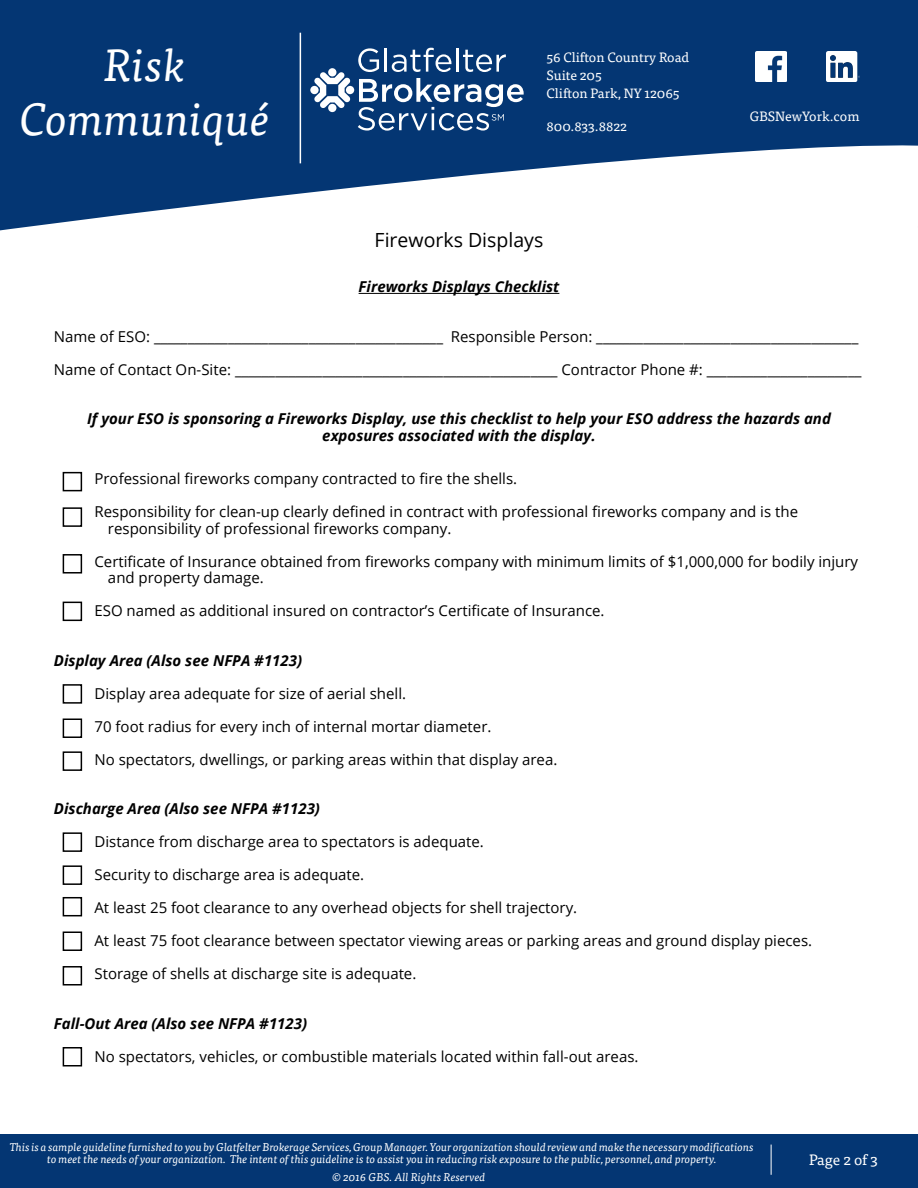
<style>
.page{position:relative;width:918px;height:1188px;background:#fff}
.page>*{position:absolute;margin:0;border:0;box-sizing:border-box;transform-origin:0 0}
.t1{font:italic 45px/54px "Tisa Pro";color:#fff;text-align:center}
.t2{font:19.5px "Open Sans";color:#000}
.t3{font:15px/16.5px "Open Sans";color:#000}
.t4{font:italic 700 15px/16.5px "Open Sans";color:#000;text-align:center}
.t5{font:15px "Tisa Pro";color:#fff}
.t6{font:13.5px/18px "Tisa Pro";color:#fff}
.t7{font:italic 11.25px/12px "Tisa Pro";color:#fff;text-align:center}
</style>
<div class="page">
<svg style="left:0;top:0;width:918px;height:230px;fill:#043673"></svg>
<div style="left:0;top:1134px;width:918px;height:54px;background:#043673"></div>
<img style="left:755px;top:51px;width:31px;height:31px">
<img style="left:826px;top:51px;width:33px;height:31px">
<svg style="left:358px;top:48px;width:21px;height:24px"></svg>
<hr style="left:385px;top:48px;width:2px;height:24px;background:#fff">
<svg style="left:392px;top:48px;width:59px;height:24px"></svg>
<hr style="left:456px;top:48px;width:3px;height:24px;background:#fff">
<svg style="left:463px;top:50px;width:43px;height:22px"></svg>
<svg style="left:358px;top:78px;width:166px;height:53px"></svg>
<div style="left:328px;top:68px;width:8px;height:8px;background:#fff;border-radius:50%"></div>
<div style="left:328px;top:104px;width:8px;height:8px;background:#fff;border-radius:50%"></div>
<div style="left:346px;top:86px;width:8px;height:8px;background:#fff;border-radius:50%"></div>
<div style="left:310px;top:86px;width:9px;height:8px;background:#fff;border-radius:50%"></div>
<svg style="left:314px;top:72px;width:36px;height:36px"></svg>
<hr style="left:359px;top:293px;width:200px;height:1px;background:#000">
<hr style="left:300px;top:33px;width:1px;height:130px;background:#fff">
<hr style="left:771px;top:1145px;width:1px;height:30px;background:#fff">
<div style="left:63px;top:1047px;width:19px;height:19px;border:2px solid #000"></div>
<div style="left:63px;top:966px;width:19px;height:20px;border:2px solid #000"></div>
<div style="left:63px;top:932px;width:19px;height:19px;border:2px solid #000"></div>
<div style="left:63px;top:897px;width:19px;height:19px;border:2px solid #000"></div>
<div style="left:63px;top:865px;width:19px;height:20px;border:2px solid #000"></div>
<div style="left:63px;top:832px;width:19px;height:20px;border:2px solid #000"></div>
<div style="left:63px;top:751px;width:19px;height:20px;border:2px solid #000"></div>
<div style="left:63px;top:718px;width:19px;height:20px;border:2px solid #000"></div>
<div style="left:63px;top:684px;width:19px;height:20px;border:2px solid #000"></div>
<div style="left:63px;top:602px;width:19px;height:19px;border:2px solid #000"></div>
<div style="left:63px;top:554px;width:19px;height:20px;border:2px solid #000"></div>
<div style="left:63px;top:507px;width:19px;height:20px;border:2px solid #000"></div>
<div style="left:63px;top:472px;width:19px;height:19px;border:2px solid #000"></div>
<h1 class="t1" style="left:20px;top:35px;width:252px">Risk<br>Communiqué</h1>
<p class="t6" style="left:547px;top:47px;width:144px">56 Clifton Country Road<br>Suite 205<br>Clifton Park, NY 12065</p>
<p class="t6" style="left:547px;top:116px;width:82px">800.833.8822</p>
<p class="t6" style="left:750px;top:106px;width:111px">GBSNewYork.com</p>
<h2 class="t2" style="left:375px;top:226px;width:170px">Fireworks Displays</h2>
<p class="t4" style="left:359px;top:278px;width:202px">Fireworks Displays Checklist</p>
<p class="t3" style="left:54px;top:328px;width:806px">Name of ESO: ___________________________________________ Responsible Person: _______________________________________</p>
<p class="t3" style="left:54px;top:361px;width:809px">Name of Contact On-Site: ________________________________________________ Contractor Phone #: _______________________</p>
<p class="t4" style="left:87px;top:410px;width:745px">If your ESO is sponsoring a Fireworks Display, use this checklist to help your ESO address the hazards and exposures associated with the display.</p>
<p class="t3" style="left:94px;top:470px;width:424px">Professional fireworks company contracted to fire the shells.</p>
<p class="t3" style="left:108px;top:503px;width:692px;text-indent:-13px">Responsibility for clean-up clearly defined in contract with professional fireworks company and is the responsibility of professional fireworks company.</p>
<p class="t3" style="left:108px;top:553px;width:752px;text-indent:-13px">Certificate of Insurance obtained from fireworks company with minimum limits of $1,000,000 for bodily injury and property damage.</p>
<p class="t3" style="left:94px;top:602px;width:512px">ESO named as additional insured on contractor’s Certificate of Insurance.</p>
<p class="t4" style="left:54px;top:652px;width:250px">Display Area (Also see NFPA #1123)</p>
<p class="t3" style="left:94px;top:685px;width:313px">Display area adequate for size of aerial shell.</p>
<p class="t3" style="left:94px;top:718px;width:398px">70 foot radius for every inch of internal mortar diameter.</p>
<p class="t3" style="left:94px;top:751px;width:464px">No spectators, dwellings, or parking areas within that display area.</p>
<p class="t4" style="left:54px;top:800px;width:268px">Discharge Area (Also see NFPA #1123)</p>
<p class="t3" style="left:94px;top:833px;width:391px">Distance from discharge area to spectators is adequate.</p>
<p class="t3" style="left:94px;top:866px;width:271px">Security to discharge area is adequate.</p>
<p class="t3" style="left:94px;top:899px;width:484px">At least 25 foot clearance to any overhead objects for shell trajectory.</p>
<p class="t3" style="left:94px;top:932px;width:719px">At least 75 foot clearance between spectator viewing areas or parking areas and ground display pieces.</p>
<p class="t3" style="left:94px;top:965px;width:323px">Storage of shells at discharge site is adequate.</p>
<p class="t4" style="left:54px;top:1015px;width:255px">Fall-Out Area (Also see NFPA #1123)</p>
<p class="t3" style="left:94px;top:1048px;width:546px">No spectators, vehicles, or combustible materials located within fall-out areas.</p>
<p class="t7" style="left:10px;top:1140px;width:746px">This is a sample guideline furnished to you by Glatfelter Brokerage Services, Group Manager. Your organization should review and make the necessary modifications to meet the needs of your organization. The intent of this guideline is to assist you in reducing risk exposure to the public, personnel, and property.</p>
<p class="t7" style="left:332px;top:1170px;width:155px">© 2016 GBS. All Rights Reserved</p>
<p class="t5" style="left:809px;top:1149px;width:70px">Page 2 of 3</p>
</div>
